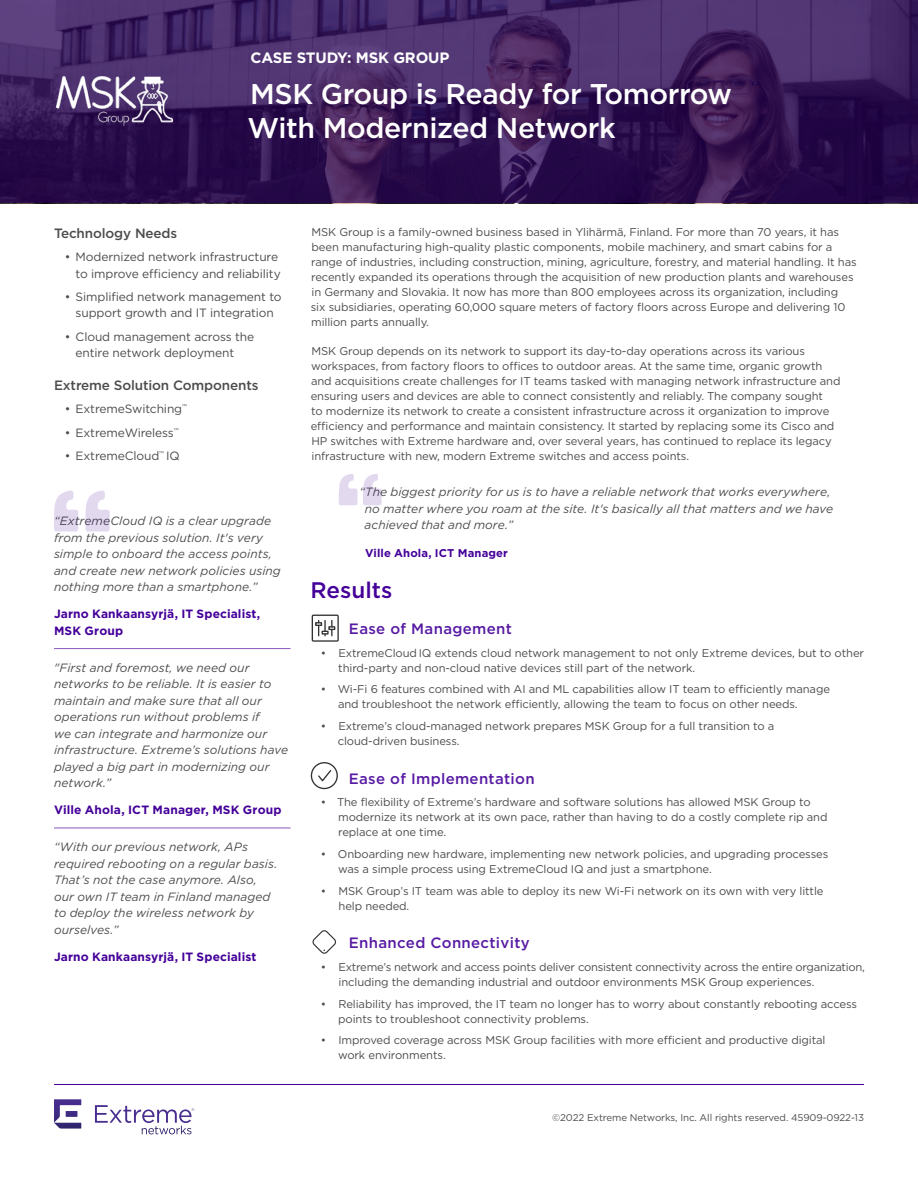
<style>
.page{position:relative;width:918px;height:1188px;background:#fff}
.page>*{position:absolute;margin:0;border:0;box-sizing:border-box;transform-origin:0 0}
.t1{font:500 28.5px/34.2px "Gotham";letter-spacing:-.015em;color:#fff}
.t2{font:500 22.5px "Gotham";color:#409}
.t3{font:500 15px "Gotham";letter-spacing:.02em;color:#571aa3}
.t4{font:700 15px "Gotham";letter-spacing:-.01em;color:#fff}
.Sidebar_-_H2{font:500 13.5px "Gotham";letter-spacing:-.01em;color:#4b4c4d}
.Pull_Quote___Body{font:italic 12px/16.5px "Gotham";letter-spacing:.005em;color:#4b4c4d}
.t5{font:12px/16.5px "Gotham";letter-spacing:-.01em;color:#4b4c4d;text-align:right}
.Pull_Quote___Name{font:700 12px/16.5px "Gotham";letter-spacing:.01em;color:#409}
.Body{font:11.25px/15px "Gotham";letter-spacing:-.01em;color:#4b4c4d}
.Pull_Quote___Name-2{font:700 11.25px "Gotham";letter-spacing:.01em;color:#409}
.t6{font:9.75px "Gotham";letter-spacing:-.01em;color:#4b4c4d}
</style>
<div class="page">
<hr style="left:54px;top:1084px;width:810px;height:1px;background:#409">
<svg style="left:95px;top:1105px;width:99px;height:29px"></svg>
<svg style="left:54px;top:1099px;width:27px;height:30px"></svg>
<svg style="left:0;top:0;width:918px;height:203px;background:#3b1e5b"></svg>
<div style="left:312px;top:615px;width:27px;height:27px;border:1px solid #333"></div>
<svg style="left:315px;top:621px;width:20px;height:15px"></svg>
<div style="left:311px;top:762px;width:27px;height:27px;border:1px solid #333;border-radius:50%"></div>
<svg style="left:318px;top:770px;width:14px;height:12px"></svg>
<svg style="left:312px;top:930px;width:24px;height:24px"></svg>
<svg style="left:339px;top:474px;width:43px;height:31px"></svg>
<svg style="left:54px;top:491px;width:56px;height:41px"></svg>
<hr style="left:54px;top:648px;width:237px;height:1px;background:#8559bd">
<hr style="left:54px;top:828px;width:237px;height:1px;background:#8559bd">
<img style="left:57px;top:76px;width:115px;height:50px">
<h1 class="t4" style="left:251px;top:48px;width:200px">CASE STUDY: MSK GROUP</h1>
<h1 class="t1" style="left:248px;top:76px;width:486px">MSK Group is Ready for Tomorrow<br>With Modernized Network</h1>
<p class="Sidebar_-_H2" style="left:54px;top:224px;width:125px">Technology Needs</p>
<p class="t5" style="left:65px;top:248px;width:217px">• Modernized network infrastructure to improve efficiency and reliability</p>
<p class="t5" style="left:65px;top:288px;width:218px;text-align:center">• Simplified network management to support growth and IT integration</p>
<p class="t5" style="left:76px;top:328px;width:180px;text-align:left;text-indent:-11px">• Cloud management across the entire network deployment</p>
<p class="Sidebar_-_H2" style="left:54px;top:376px;width:206px">Extreme Solution Components</p>
<p class="t5" style="left:65px;top:401px;width:124px">• ExtremeSwitching<sup>™</sup></p>
<p class="t5" style="left:65px;top:424px;width:115px">• ExtremeWireless<sup>™</sup></p>
<p class="t5" style="left:65px;top:447px;width:116px">• ExtremeCloud<sup>™</sup> IQ</p>
<p class="Pull_Quote___Body" style="left:54px;top:512px;width:228px">“ExtremeCloud IQ is a clear upgrade from the previous solution. It's very simple to onboard the access points, and create new network policies using nothing more than a smartphone.”</p>
<p class="Pull_Quote___Name" style="left:54px;top:606px;width:208px">Jarno Kankaansyrjä, IT Specialist,<br>MSK Group</p>
<p class="Pull_Quote___Body" style="left:54px;top:659px;width:236px">"First and foremost, we need our networks to be reliable. It is easier to maintain and make sure that all our operations run without problems if<br>we can integrate and harmonize our infrastructure. Extreme’s solutions have played a big part in modernizing our network.”</p>
<p class="Pull_Quote___Name" style="left:54px;top:802px;width:229px">Ville Ahola, ICT Manager, MSK Group</p>
<p class="Pull_Quote___Body" style="left:54px;top:838px;width:225px">“With our previous network, APs required rebooting on a regular basis.<br>That’s not the case anymore. Also, our own IT team in Finland managed to deploy the wireless network by ourselves.”</p>
<p class="Pull_Quote___Name" style="left:54px;top:948px;width:204px">Jarno Kankaansyrjä, IT Specialist</p>
<p class="Body" style="left:311px;top:224px;width:547px">MSK Group is a family-owned business based in Ylihärmä, Finland. For more than 70 years, it has been manufacturing high-quality plastic components, mobile machinery, and smart cabins for a range of industries, including construction, mining, agriculture, forestry, and material handling. It has recently expanded its operations through the acquisition of new production plants and warehouses in Germany and Slovakia. It now has more than 800 employees across its organization, including<br>six subsidiaries, operating 60,000 square meters of factory floors across Europe and delivering 10 million parts annually.</p>
<p class="Body" style="left:311px;top:343px;width:531px">MSK Group depends on its network to support its day-to-day operations across its various workspaces, from factory floors to offices to outdoor areas. At the same time, organic growth and acquisitions create challenges for IT teams tasked with managing network infrastructure and ensuring users and devices are able to connect consistently and reliably. The company sought<br>to modernize its network to create a consistent infrastructure across it organization to improve efficiency and performance and maintain consistency. It started by replacing some its Cisco and HP switches with Extreme hardware and, over several years, has continued to replace its legacy infrastructure with new, modern Extreme switches and access points.</p>
<p class="Pull_Quote___Body" style="left:365px;top:484px;width:470px;text-indent:-5px">“The biggest priority for us is to have a reliable network that works everywhere, no matter where you roam at the site. It's basically all that matters and we have achieved that and more.”</p>
<p class="Pull_Quote___Name-2" style="left:365px;top:545px;width:144px">Ville Ahola, ICT Manager</p>
<h2 class="t2" style="left:311px;top:575px;width:83px">Results</h2>
<h3 class="t3" style="left:349px;top:619px;width:164px">Ease of Management</h3>
<p class="Body" style="left:338px;top:645px;width:527px;text-indent:-18px">• ExtremeCloud IQ extends cloud network management to not only Extreme devices, but to other third-party and non-cloud native devices still part of the network.</p>
<p class="Body" style="left:338px;top:682px;width:494px;text-indent:-17px">• Wi-Fi 6 features combined with AI and ML capabilities allow IT team to efficiently manage and troubleshoot the network efficiently, allowing the team to focus on other needs.</p>
<p class="Body" style="left:338px;top:718px;width:438px;text-indent:-17px">• Extreme’s cloud-managed network prepares MSK Group for a full transition to a cloud-driven business.</p>
<h3 class="t3" style="left:349px;top:769px;width:187px">Ease of Implementation</h3>
<p class="Body" style="left:338px;top:795px;width:491px;text-indent:-17px">• The flexibility of Extreme’s hardware and software solutions has allowed MSK Group to modernize its network at its own pace, rather than having to do a costly complete rip and replace at one time.</p>
<p class="Body" style="left:338px;top:846px;width:492px;text-indent:-17px">• Onboarding new hardware, implementing new network policies, and upgrading processes was a simple process using ExtremeCloud IQ and just a smartphone.</p>
<p class="Body" style="left:339px;top:883px;width:486px;text-indent:-18px">• MSK Group’s IT team was able to deploy its new Wi-Fi network on its own with very little help needed.</p>
<h3 class="t3" style="left:349px;top:933px;width:182px">Enhanced Connectivity</h3>
<p class="Body" style="left:339px;top:959px;width:528px;text-indent:-18px">• Extreme’s network and access points deliver consistent connectivity across the entire organization, including the demanding industrial and outdoor environments MSK Group experiences.</p>
<p class="Body" style="left:338px;top:996px;width:520px;text-indent:-17px">• Reliability has improved, the IT team no longer has to worry about constantly rebooting access points to troubleshoot connectivity problems.</p>
<p class="Body" style="left:338px;top:1033px;width:489px;text-indent:-17px">• Improved coverage across MSK Group facilities with more efficient and productive digital work environments.</p>
<p class="t6" style="left:552px;top:1111px;width:313px">©2022 Extreme Networks, Inc. All rights reserved. 45909-0922-13</p>
</div>
